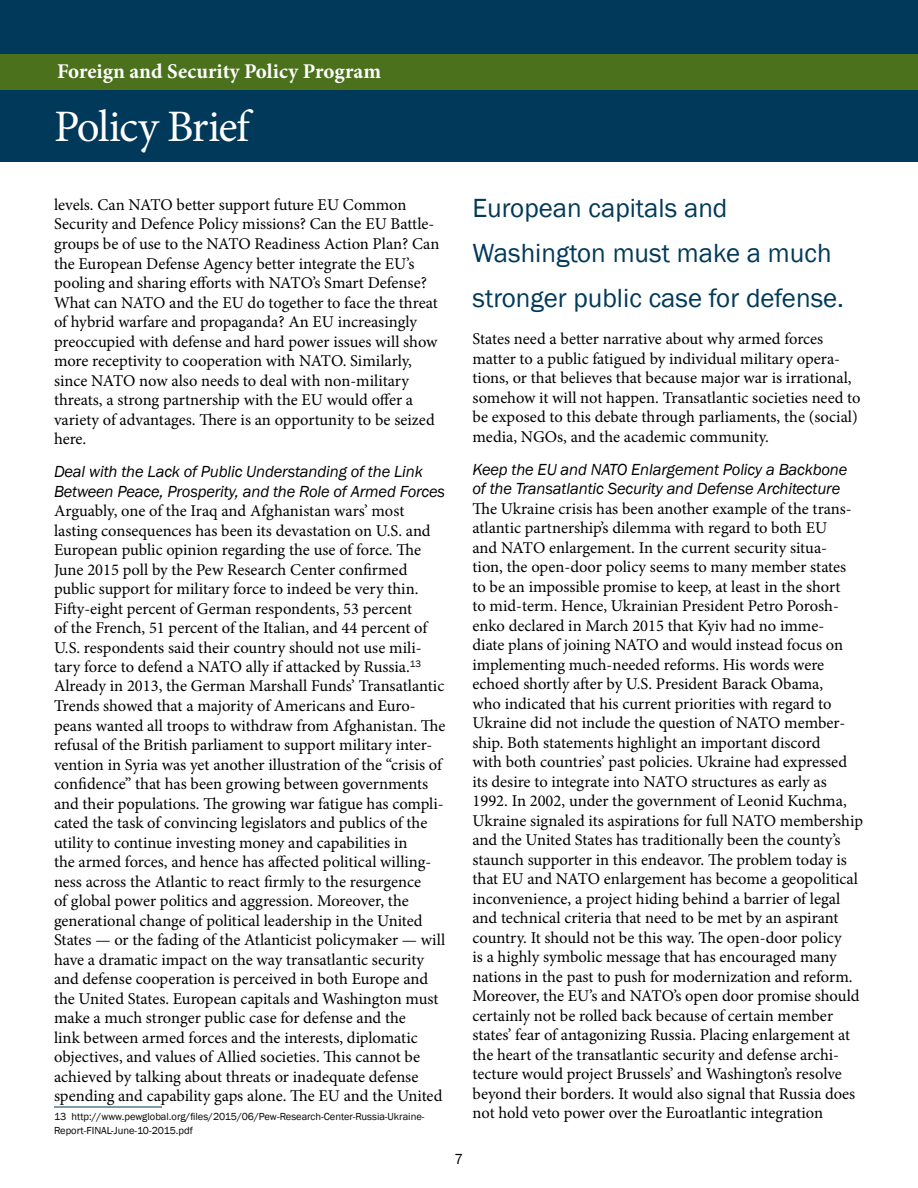
<style>
.page{position:relative;width:918px;height:1188px;background:#fff}
.page>*{position:absolute;margin:0;border:0;box-sizing:border-box;transform-origin:0 0}
.t1{font:45px "Minion Pro";letter-spacing:-.035em;color:#fff}
.t2{font:27px/45px "Franklin Gothic";color:#00395a}
.t3{font:700 21px "Minion Pro";color:#fff}
.t4{font:16.5px/19.5px "Minion Pro";color:#000}
.t5{font:italic 16.5px/19.5px "Franklin Gothic";letter-spacing:-.01em;color:#000}
.t6{font:15px "Franklin Gothic";color:#000}
.t7{font:10.5px/13.5px "Franklin Gothic";color:#000}
</style>
<div class="page">
<div style="left:0;top:0;width:918px;height:162px;background:#00395a"></div>
<div style="left:0;top:54px;width:918px;height:36px;background:#4b711d"></div>
<hr style="left:54px;top:1107px;width:108px;height:1px;background:#00395a">
<p class="t3" style="left:57px;top:57px;width:326px">Foreign and Security Policy Program</p>
<h1 class="t1" style="left:54px;top:96px;width:197px">Policy Brief</h1>
<p class="t4" style="left:54px;top:195px;width:387px">levels. Can NATO better support future EU Common Security and Defence Policy missions? Can the EU Battle&shy;groups be of use to the NATO Readiness Action Plan? Can the European Defense Agency better integrate the EU’s pooling and sharing efforts with NATO’s Smart Defense?<br>What can NATO and the EU do together to face the threat of hybrid warfare and propaganda? An EU increasingly preoccupied with defense and hard power issues will show more receptivity to cooperation with NATO. Similarly, since NATO now also needs to deal with non-military threats, a strong partnership with the EU would offer a variety of advantages. There is an opportunity to be seized here.</p>
<p class="t5" style="left:54px;top:462px;width:393px">Deal with the Lack of Public Understanding of the Link<br>Between Peace, Prosperity, and the Role of Armed Forces</p>
<p class="t4" style="left:54px;top:501px;width:393px">Arguably, one of the Iraq and Afghanistan wars’ most lasting consequences has been its devastation on U.S. and European public opinion regarding the use of force. The June 2015 poll by the Pew Research Center confirmed public support for military force to indeed be very thin.<br>Fifty-eight percent of German respondents, 53 percent<br>of the French, 51 percent of the Italian, and 44 percent of U.S. respondents said their country should not use mili&shy;tary force to defend a NATO ally if attacked by Russia.<sup>13<br></sup>Already in 2013, the German Marshall Funds’ Transatlantic Trends showed that a majority of Americans and Euro&shy;peans wanted all troops to withdraw from Afghanistan. The refusal of the British parliament to support military inter&shy;vention in Syria was yet another illustration of the “crisis of confidence” that has been growing between governments and their populations. The growing war fatigue has compli&shy;cated the task of convincing legislators and publics of the utility to continue investing money and capabilities in<br>the armed forces, and hence has affected political willing&shy;ness across the Atlantic to react firmly to the resurgence<br>of global power politics and aggression. Moreover, the generational change of political leadership in the United States — or the fading of the Atlanticist policymaker — will have a dramatic impact on the way transatlantic security and defense cooperation is perceived in both Europe and the United States. European capitals and Washington must make a much stronger public case for defense and the<br>link between armed forces and the interests, diplomatic objectives, and values of Allied societies. This cannot be achieved by talking about threats or inadequate defense spending and capability gaps alone. The EU and the United</p>
<p class="t7" style="left:54px;top:1110px;width:372px">13 http://www.pewglobal.org/files/2015/06/Pew-Research-Center-Russia-Ukraine-<br>Report-FINAL-June-10-2015.pdf</p>
<h2 class="t2" style="left:472px;top:186px;width:373px">European capitals and<br>Washington must make a much stronger public case for defense.</h2>
<p class="t4" style="left:472px;top:329px;width:390px">States need a better narrative about why armed forces matter to a public fatigued by individual military opera&shy;tions, or that believes that because major war is irrational, somehow it will not happen. Transatlantic societies need to be exposed to this debate through parliaments, the (social) media, NGOs, and the academic community.</p>
<p class="t5" style="left:472px;top:460px;width:376px">Keep the EU and NATO Enlargement Policy a Backbone of the Transatlantic Security and Defense Architecture</p>
<p class="t4" style="left:472px;top:499px;width:392px">The Ukraine crisis has been another example of the trans&shy;atlantic partnership’s dilemma with regard to both EU<br>and NATO enlargement. In the current security situa-<br>tion, the open-door policy seems to many member states to be an impossible promise to keep, at least in the short<br>to mid-term. Hence, Ukrainian President Petro Porosh&shy;enko declared in March 2015 that Kyiv had no imme-<br>diate plans of joining NATO and would instead focus on implementing much-needed reforms. His words were echoed shortly after by U.S. President Barack Obama,<br>who indicated that his current priorities with regard to Ukraine did not include the question of NATO member&shy;ship. Both statements highlight an important discord<br>with both countries’ past policies. Ukraine had expressed its desire to integrate into NATO structures as early as 1992. In 2002, under the government of Leonid Kuchma, Ukraine signaled its aspirations for full NATO membership and the United States has traditionally been the county’s staunch supporter in this endeavor. The problem today is that EU and NATO enlargement has become a geopolitical inconvenience, a project hiding behind a barrier of legal and technical criteria that need to be met by an aspirant country. It should not be this way. The open-door policy<br>is a highly symbolic message that has encouraged many nations in the past to push for modernization and reform.<br>Moreover, the EU’s and NATO’s open door promise should certainly not be rolled back because of certain member states’ fear of antagonizing Russia. Placing enlargement at the heart of the transatlantic security and defense archi&shy;tecture would project Brussels’ and Washington’s resolve beyond their borders. It would also signal that Russia does not hold veto power over the Euroatlantic integration</p>
<p class="t6" style="left:455px;top:1150px;width:10px">7</p>
</div>
